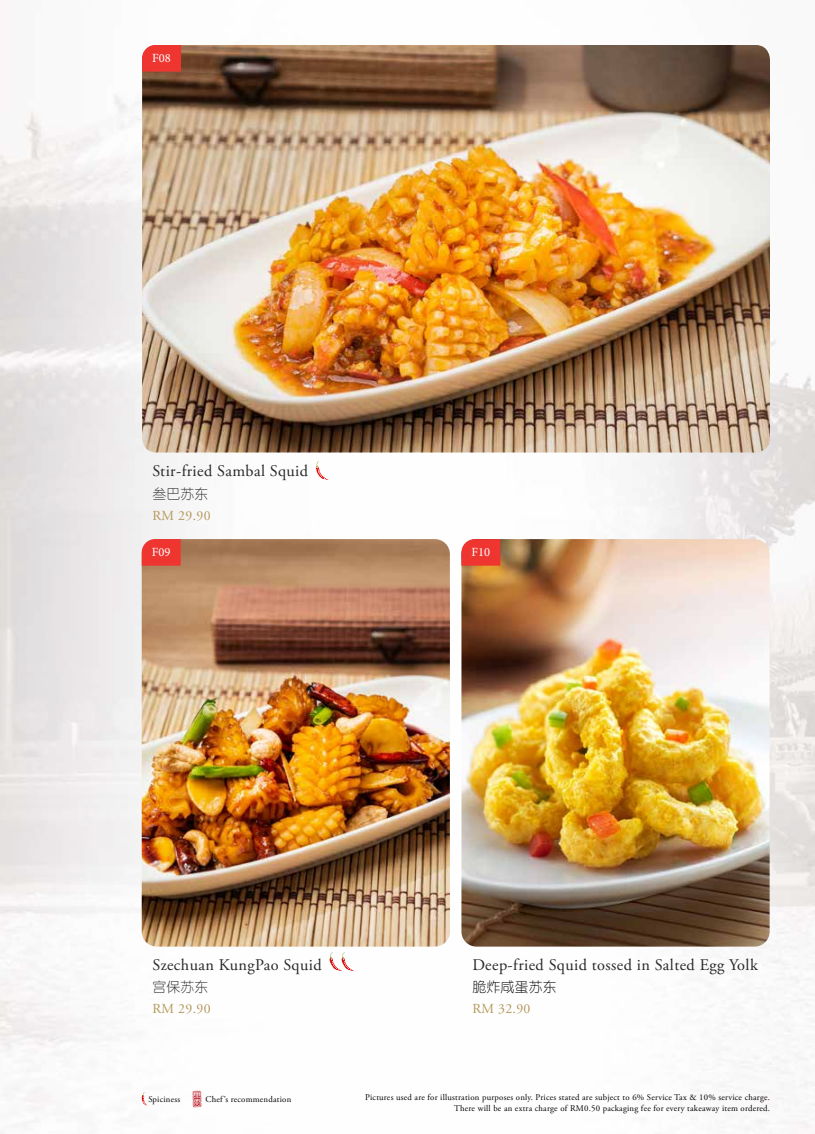
<style>
.page{position:relative;width:815px;height:1134px;background:#fff}
.page>*{position:absolute;margin:0;border:0;box-sizing:border-box;transform-origin:0 0}
.t1{font:16.25px "Adobe Garamond Pro";letter-spacing:.025em;color:#292829}
.t2{font:13.75px "Adobe Garamond Pro";letter-spacing:.025em;color:#b4975a}
.t3{font:13.75px "ST Yuanti SC Light";letter-spacing:.025em;color:#292829}
.t4{font:13.75px "ST Yuanti SC Light";letter-spacing:.025em;color:#000}
.t5{font:12.5px "Minion Pro";color:#fff}
.t6{font:8.75px/10.5px "Adobe Garamond Pro";letter-spacing:.025em;color:#000;text-align:right}
</style>
<div class="page">
<img style="left:0;top:95px;width:815px;height:1039px">
<img style="left:142px;top:45px;width:628px;height:407px">
<img style="left:142px;top:539px;width:308px;height:408px">
<img style="left:461px;top:539px;width:309px;height:408px">
<svg style="left:142px;top:45px;width:39px;height:27px"></svg>
<svg style="left:142px;top:539px;width:39px;height:27px"></svg>
<svg style="left:461px;top:539px;width:39px;height:27px"></svg>
<svg style="left:330px;top:952px;width:24px;height:19px"></svg>
<svg style="left:316px;top:461px;width:13px;height:19px"></svg>
<svg style="left:142px;top:1092px;width:6px;height:14px"></svg>
<svg style="left:193px;top:1091px;width:9px;height:16px"></svg>
<h3 class="t5" style="left:152px;top:49px;width:20px">F08</h3>
<h1 class="t1" style="left:152px;top:461px;width:157px">Stir-fried Sambal Squid</h1>
<h2 class="t3" style="left:152px;top:483px;width:58px">叁巴苏东</h2>
<h2 class="t2" style="left:152px;top:507px;width:60px">RM 29.90</h2>
<h3 class="t5" style="left:152px;top:544px;width:20px">F09</h3>
<h3 class="t5" style="left:472px;top:544px;width:20px">F10</h3>
<h1 class="t1" style="left:152px;top:955px;width:171px">Szechuan KungPao Squid</h1>
<h2 class="t3" style="left:152px;top:977px;width:58px">宫保苏东</h2>
<h2 class="t2" style="left:152px;top:1001px;width:60px">RM 29.90</h2>
<h1 class="t1" style="left:472px;top:955px;width:287px">Deep-fried Squid tossed in Salted Egg Yolk</h1>
<h2 class="t4" style="left:472px;top:977px;width:86px">脆炸咸蛋苏东</h2>
<h2 class="t2" style="left:472px;top:1001px;width:60px">RM 32.90</h2>
<p class="t6" style="left:148px;top:1094px;width:33px">Spiciness</p>
<p class="t6" style="left:205px;top:1094px;width:87px">Chef’s recommendation</p>
<p class="t6" style="left:365px;top:1093px;width:406px">Pictures used are for illustration purposes only. Prices stated are subject to 6% Service Tax &amp; 10% service charge.<br>There will be an extra charge of RM0.50 packaging fee for every takeaway item ordered.</p>
</div>
